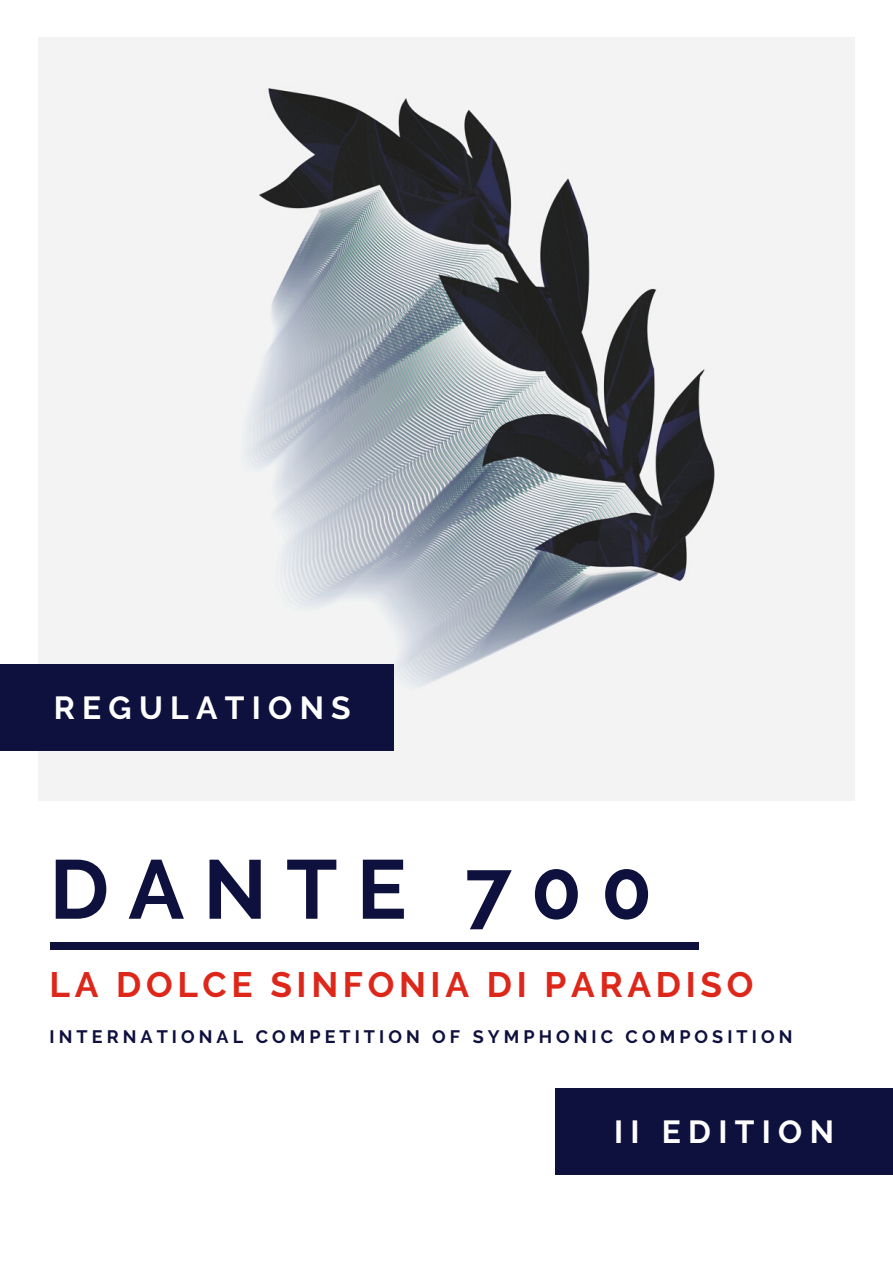
<style>
.page{position:relative;width:893px;height:1264px;background:#fff}
.page>*{position:absolute;margin:0;border:0;box-sizing:border-box;transform-origin:0 0}
.t1{font:700 83.25px "Raleway";letter-spacing:.23em;color:#0e103d}
.t2{font:700 35.25px "Raleway";letter-spacing:.13em;color:#dc271a}
.t3{font:700 31.8px "Raleway";letter-spacing:.23em;color:#fff}
.t4{font:700 18px "Raleway";letter-spacing:.225em;color:#0e103d}
</style>
<div class="page">
<img style="left:38px;top:38px;width:816px;height:762px">
<div style="left:0;top:664px;width:393px;height:86px;background:#0e103d"></div>
<div style="left:50px;top:942px;width:648px;height:8px;background:#0e103d"></div>
<div style="left:555px;top:1088px;width:337px;height:87px;background:#0e103d"></div>
<h3 class="t3" style="left:54px;top:689px;width:298px">REGULATIONS</h3>
<h1 class="t1" style="left:50px;top:842px;width:604px">DANTE 700</h1>
<h2 class="t2" style="left:50px;top:964px;width:705px">LA DOLCE SINFONIA DI PARADISO</h2>
<p class="t4" style="left:50px;top:1026px;width:744px">INTERNATIONAL COMPETITION OF SYMPHONIC COMPOSITION</p>
<h3 class="t3" style="left:614px;top:1113px;width:221px">II EDITION</h3>
</div>
